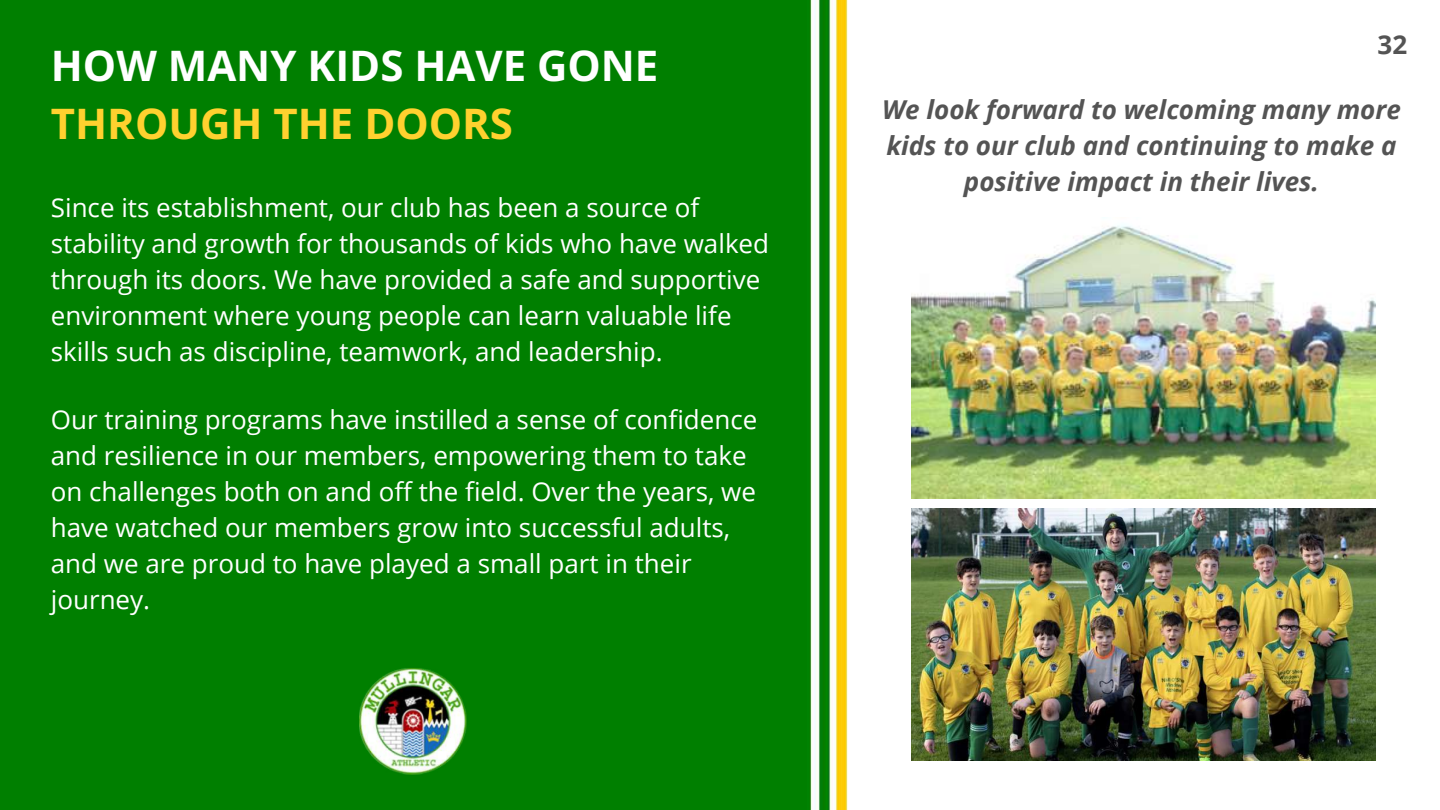
<style>
.page{position:relative;width:1440px;height:810px;background:#fff}
.page>*{position:absolute;margin:0;border:0;box-sizing:border-box;transform-origin:0 0}
.t1{font:700 42px "Open Sans";color:#fff}
.t2{font:700 42px "Open Sans";color:#ffd12f}
.t3{font:26px/36px "Open Sans";color:#fff}
.t4{font:italic 700 26px/36px "Open Sans";color:#545454;text-align:center}
.t5{font:700 26px "Open Sans";color:#545454}
</style>
<div class="page">
<img style="left:0;top:0;width:1376px;height:810px">
<img style="left:359px;top:666px;width:108px;height:110px">
<img style="left:912px;top:508px;width:463px;height:252px">
<img style="left:912px;top:218px;width:463px;height:280px">
<h1 class="t1" style="left:51px;top:36px;width:609px">HOW MANY KIDS HAVE GONE</h1>
<h1 class="t2" style="left:51px;top:94px;width:464px">THROUGH THE DOORS</h1>
<p class="t3" style="left:51px;top:189px;width:720px">Since its establishment, our club has been a source of stability and growth for thousands of kids who have walked through its doors. We have provided a safe and supportive environment where young people can learn valuable life skills such as discipline, teamwork, and leadership.</p>
<p class="t3" style="left:51px;top:401px;width:708px">Our training programs have instilled a sense of confidence and resilience in our members, empowering them to take on challenges both on and off the field. Over the years, we have watched our members grow into successful adults, and we are proud to have played a small part in their journey.</p>
<p class="t5" style="left:1378px;top:27px;width:31px">32</p>
<p class="t4" style="left:882px;top:91px;width:520px">We look forward to welcoming many more kids to our club and continuing to make a positive impact in their lives.</p>
</div>
